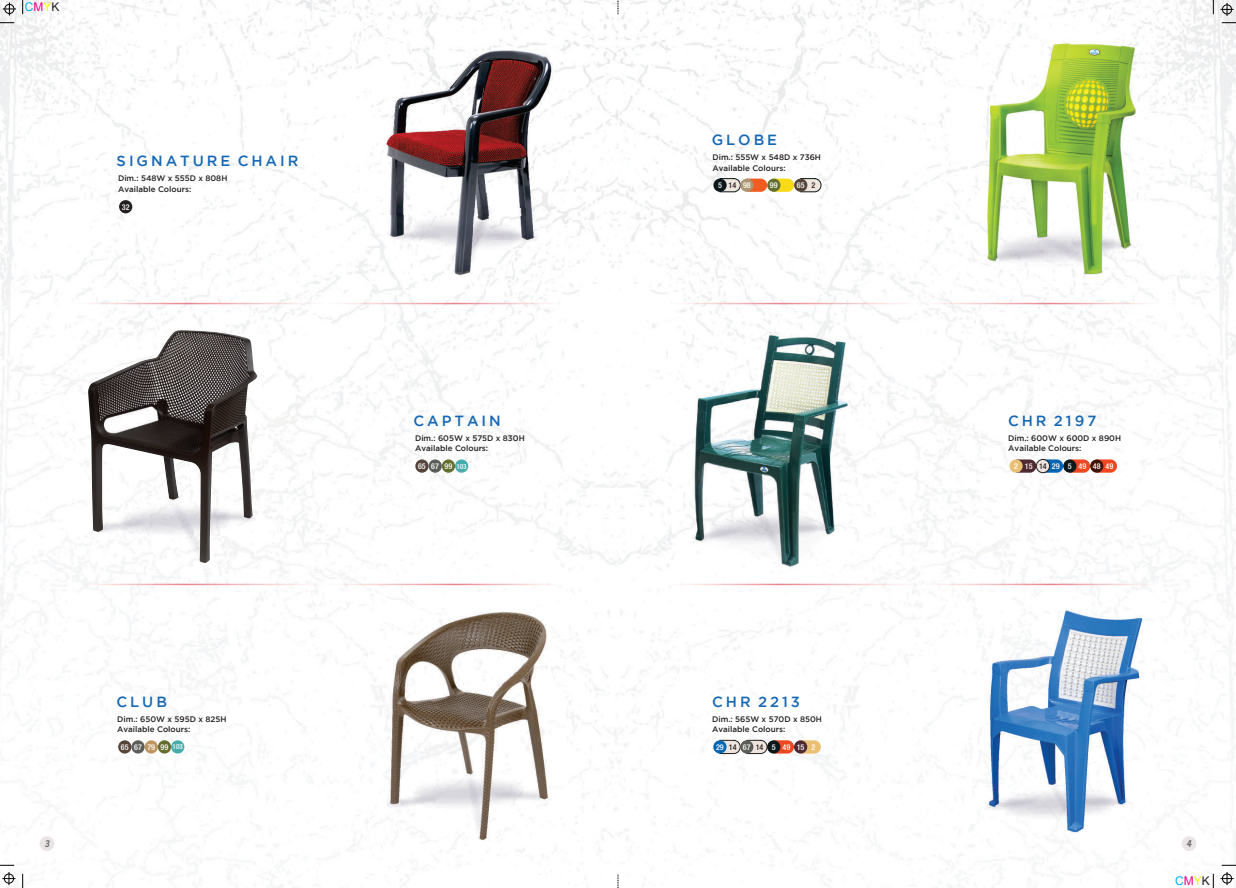
<style>
.page{position:relative;width:1236px;height:888px;background:#fff}
.page>*{position:absolute;margin:0;border:0;box-sizing:border-box;transform-origin:0 0}
.t1{font:500 14.7px "Gotham";letter-spacing:.2em;color:#1768b4}
.t2{font:12px "Arial";color:#00aeef}
.t3{font:italic 700 10px "Pill Gothic 300 mg";color:#6c6d70}
.t4{font:500 8px/10.7px "Gotham";color:#231f20}
.t5{font:8px "Heavenetica Cond 6 Med SH";color:#fff}
.t6{font:7px "Heavenetica Cond 6 Med SH";color:#fff}
.s1{color:#ed028c}
.s2{color:#fff101}
.s3{color:#231f20}
.s4{font-size:7px}
</style>
<div class="page">
<img style="left:0;top:0;width:1236px;height:887px">
<svg style="left:1213px;top:0;width:1px;height:14px"></svg>
<svg style="left:1222px;top:23px;width:14px;height:1px"></svg>
<svg style="left:1220px;top:3px;width:14px;height:13px"></svg>
<div style="left:1222px;top:5px;width:10px;height:9px;border:1px solid #000;border-radius:50%"></div>
<svg style="left:0;top:23px;width:14px;height:1px"></svg>
<svg style="left:23px;top:0;width:1px;height:14px"></svg>
<svg style="left:3px;top:2px;width:13px;height:14px"></svg>
<div style="left:5px;top:4px;width:9px;height:10px;border:1px solid #000;border-radius:50%"></div>
<svg style="left:618px;top:0;width:1px;height:14px"></svg>
<svg style="left:1213px;top:873px;width:1px;height:14px"></svg>
<svg style="left:1222px;top:864px;width:14px;height:1px"></svg>
<svg style="left:1220px;top:871px;width:14px;height:13px"></svg>
<div style="left:1222px;top:873px;width:10px;height:10px;border:1px solid #000;border-radius:50%"></div>
<svg style="left:23px;top:873px;width:1px;height:14px"></svg>
<svg style="left:0;top:864px;width:14px;height:1px"></svg>
<svg style="left:2px;top:871px;width:14px;height:13px"></svg>
<div style="left:4px;top:873px;width:10px;height:10px;border:1px solid #000;border-radius:50%"></div>
<svg style="left:618px;top:873px;width:1px;height:14px"></svg>
<div style="left:40px;top:836px;width:14px;height:14px;background:#eae4e4;border-radius:50%"></div>
<div style="left:1182px;top:836px;width:14px;height:14px;background:#eae4e4;border-radius:50%"></div>
<img style="left:353px;top:46px;width:232px;height:233px">
<img style="left:403px;top:209px;width:125px;height:49px">
<img style="left:381px;top:215px;width:61px;height:40px">
<img style="left:442px;top:193px;width:69px;height:87px">
<img style="left:473px;top:216px;width:72px;height:40px">
<div style="left:119px;top:200px;width:13px;height:13px;background:#231f20;border-radius:50%"></div>
<img style="left:344px;top:608px;width:251px;height:233px">
<img style="left:163px;top:563px;width:48px;height:6px">
<img style="left:257px;top:497px;width:4px;height:38px">
<img style="left:1024px;top:278px;width:79px;height:8px">
<img style="left:967px;top:40px;width:195px;height:238px">
<svg style="left:1089px;top:50px;width:10px;height:5px"></svg>
<svg style="left:723px;top:178px;width:17px;height:14px"></svg>
<div style="left:713px;top:178px;width:14px;height:14px;background:#0c181b;border-radius:50%"></div>
<svg style="left:750px;top:178px;width:17px;height:14px"></svg>
<div style="left:740px;top:178px;width:14px;height:14px;background:#ae9571;border-radius:50%"></div>
<svg style="left:776px;top:178px;width:18px;height:14px"></svg>
<div style="left:767px;top:178px;width:13px;height:14px;background:#636e2f;border-radius:50%"></div>
<svg style="left:803px;top:178px;width:18px;height:14px"></svg>
<div style="left:794px;top:178px;width:13px;height:14px;background:#55443c;border-radius:50%"></div>
<img style="left:673px;top:303px;width:485px;height:1px">
<img style="left:673px;top:583px;width:485px;height:2px">
<img style="left:78px;top:303px;width:485px;height:1px">
<img style="left:78px;top:583px;width:485px;height:2px">
<img style="left:88px;top:330px;width:169px;height:233px">
<div style="left:118px;top:740px;width:13px;height:13px;background:#55443c;border-radius:50%"></div>
<div style="left:131px;top:740px;width:14px;height:13px;background:#5b5d58;border-radius:50%"></div>
<div style="left:145px;top:740px;width:13px;height:13px;background:#be9660;border-radius:50%"></div>
<div style="left:158px;top:740px;width:13px;height:13px;background:#636e2f;border-radius:50%"></div>
<div style="left:171px;top:740px;width:13px;height:13px;background:#46adac;border-radius:50%"></div>
<div style="left:442px;top:459px;width:13px;height:13px;background:#636e2f;border-radius:50%"></div>
<div style="left:415px;top:459px;width:14px;height:13px;background:#55443c;border-radius:50%"></div>
<div style="left:429px;top:459px;width:13px;height:13px;background:#5b5d58;border-radius:50%"></div>
<div style="left:455px;top:459px;width:13px;height:13px;background:#46adac;border-radius:50%"></div>
<img style="left:744px;top:570px;width:53px;height:7px">
<img style="left:672px;top:330px;width:189px;height:240px">
<svg style="left:1019px;top:459px;width:17px;height:13px"></svg>
<div style="left:1009px;top:459px;width:14px;height:13px;background:#ebc072;border-radius:50%"></div>
<svg style="left:1046px;top:459px;width:17px;height:13px"></svg>
<div style="left:1036px;top:459px;width:14px;height:13px;background:#eee4dd;border:1px solid #231f20;border-radius:50%"></div>
<svg style="left:1072px;top:459px;width:18px;height:13px"></svg>
<div style="left:1063px;top:459px;width:13px;height:13px;background:#0c181b;border-radius:50%"></div>
<svg style="left:1099px;top:459px;width:18px;height:13px"></svg>
<div style="left:1090px;top:459px;width:13px;height:13px;background:#401408;border-radius:50%"></div>
<img style="left:1041px;top:834px;width:45px;height:7px">
<img style="left:977px;top:607px;width:175px;height:227px">
<svg style="left:720px;top:739px;width:20px;height:14px"></svg>
<div style="left:713px;top:740px;width:13px;height:13px;background:#0465b2;border-radius:50%"></div>
<svg style="left:747px;top:739px;width:20px;height:14px"></svg>
<div style="left:740px;top:740px;width:13px;height:13px;background:#5b5d58;border-radius:50%"></div>
<svg style="left:776px;top:740px;width:18px;height:13px"></svg>
<div style="left:767px;top:740px;width:13px;height:13px;background:#0c181b;border-radius:50%"></div>
<svg style="left:803px;top:740px;width:18px;height:13px"></svg>
<div style="left:794px;top:740px;width:13px;height:13px;background:#502a33;border-radius:50%"></div>
<h2 class="t2" style="left:25px;top:2px;width:36px">C<span class="s1">M</span><span class="s2">Y</span><span class="s3">K</span></h2>
<h1 class="t1" style="left:117px;top:156px;width:183px">SIGNATURE CHAIR</h1>
<p class="t4" style="left:118px;top:174px;width:111px">Dim.: 548W x 555D x 808H<br>Available Colours:</p>
<p class="t5" style="left:122px;top:201px;width:9px">32</p>
<h1 class="t1" style="left:116px;top:695px;width:52px">CLUB</h1>
<p class="t4" style="left:117px;top:713px;width:111px">Dim.: 650W x 595D x 825H<br>Available Colours:</p>
<p class="t5" style="left:121px;top:741px;width:63px">65 67 79 99 <span class="s4">103</span></p>
<h1 class="t1" style="left:413px;top:415px;width:89px">CAPTAIN</h1>
<p class="t4" style="left:415px;top:433px;width:111px">Dim.: 605W x 575D x 830H<br>Available Colours:</p>
<p class="t5" style="left:418px;top:460px;width:23px">65 67</p>
<p class="t6" style="left:456px;top:461px;width:12px">103</p>
<p class="t5" style="left:444px;top:460px;width:9px">99</p>
<h1 class="t1" style="left:712px;top:134px;width:67px">GLOBE</h1>
<p class="t4" style="left:712px;top:152px;width:110px">Dim.: 555W x 548D x 736H<br>Available Colours:</p>
<p class="t5" style="left:718px;top:180px;width:34px">5 <span class="s3">14</span> 98</p>
<p class="t5" style="left:770px;top:180px;width:9px">99</p>
<p class="t5" style="left:797px;top:180px;width:20px">65 <span class="s3">2</span></p>
<h1 class="t1" style="left:712px;top:695px;width:89px">CHR 2213</h1>
<p class="t4" style="left:712px;top:713px;width:111px">Dim.: 565W x 570D x 850H<br>Available Colours:</p>
<p class="t5" style="left:716px;top:741px;width:101px">29<span class="s3">14</span> 67<span class="s3">14</span> 5 49 15 2</p>
<h1 class="t1" style="left:1008px;top:415px;width:90px">CHR 2197</h1>
<p class="t4" style="left:1008px;top:433px;width:114px">Dim.: 600W x 600D x 890H<br>Available Colours:</p>
<p class="t5" style="left:1014px;top:460px;width:101px">2 15 <span class="s3">14</span>29 5 49 4849</p>
<p class="t3" style="left:45px;top:839px;width:6px">3</p>
<p class="t3" style="left:1187px;top:839px;width:6px">4</p>
<h2 class="t2" style="left:1175px;top:876px;width:36px">C<span class="s1">M</span><span class="s2">Y</span><span class="s3">K</span></h2>
</div>
